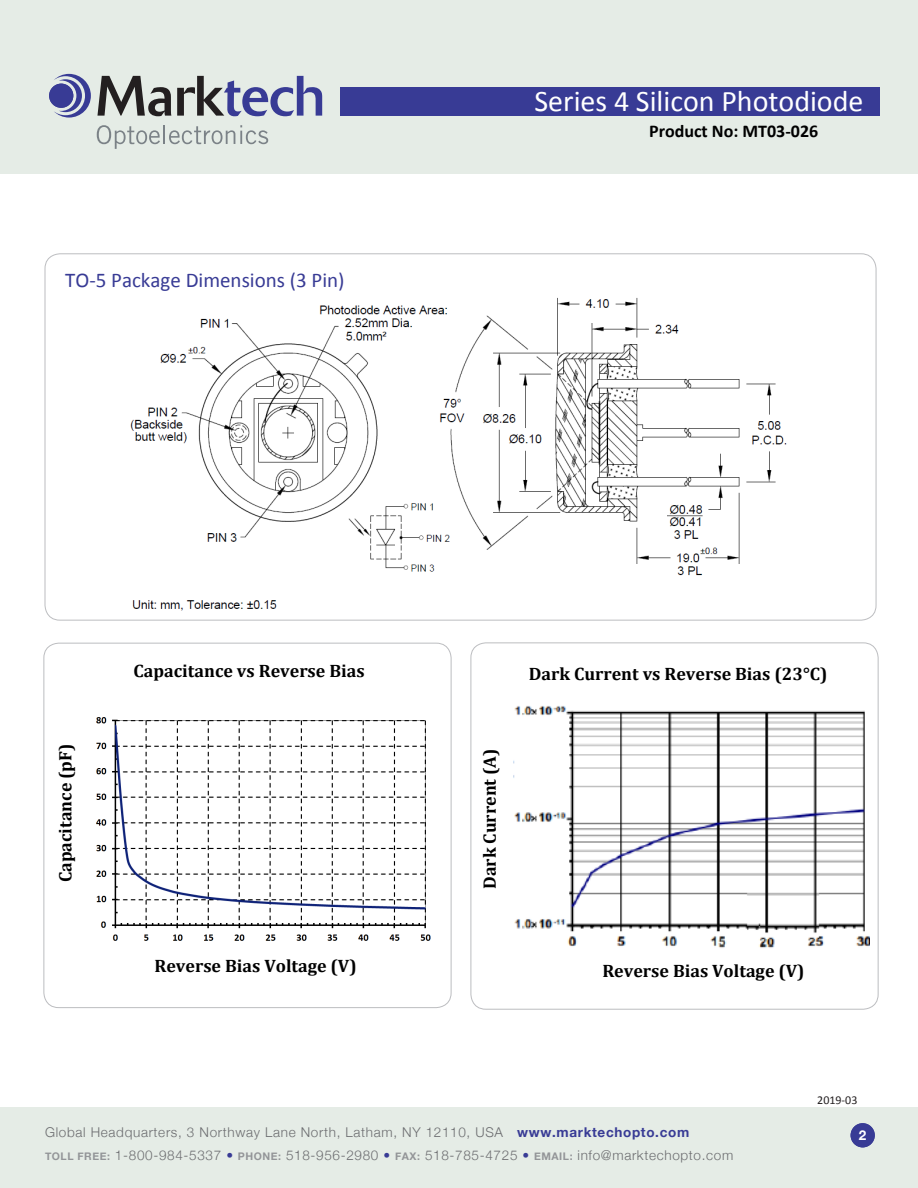
<style>
.page{position:relative;width:918px;height:1188px;background:#fff}
.page>*{position:absolute;margin:0;border:0;box-sizing:border-box;transform-origin:0 0}
.t1{font:30px "Calibri";color:#fff}
.t2{font:21px "Calibri";color:#383b95}
.t3{font:700 18px "Cambria";color:#000}
.t4{font:700 18px "Calibri";color:#000}
.t5{font:300 13.5px/22.5px "Helvetica Neue";letter-spacing:.05em;color:#6c6d70}
.t6{font:700 13.5px "Helvetica Neue";color:#fff}
.t7{font:12px "Calibri";color:#231f20}
.s1{font-weight:700;color:#383b95}
.s2{font-weight:700;font-size:10.5px;color:#939598}
.s3{color:#383b95}
</style>
<div class="page">
<div style="left:0;top:1107px;width:918px;height:81px;background:#e5ece6"></div>
<div style="left:0;top:0;width:918px;height:173px;background:#e5ece6"></div>
<div style="left:340px;top:87px;width:540px;height:29px;background:#383b95"></div>
<svg style="left:97px;top:125px;width:171px;height:24px"></svg>
<svg style="left:54px;top:74px;width:37px;height:44px"></svg>
<div style="left:49px;top:84px;width:24px;height:24px;background:#383b95;border-radius:50%"></div>
<svg style="left:97px;top:76px;width:74px;height:40px"></svg>
<svg style="left:177px;top:76px;width:145px;height:40px"></svg>
<div style="left:851px;top:1123px;width:24px;height:24px;background:#383b95;border-radius:50%"></div>
<img style="left:513px;top:706px;width:356px;height:242px">
<img style="left:130px;top:297px;width:657px;height:314px">
<img style="left:96px;top:717px;width:335px;height:224px">
<h2 class="t2" style="left:65px;top:265px;width:281px">TO-5 Package Dimensions (3 Pin)</h2>
<h1 class="t1" style="left:535px;top:80px;width:330px">Series 4 Silicon Photodiode</h1>
<h3 class="t4" style="left:649px;top:119px;width:171px">Product No: MT03-026</h3>
<h3 class="t3" style="left:53px;top:882px;width:140px;rotate:-90deg">Capacitance (pF)</h3>
<h3 class="t3" style="left:134px;top:658px;width:233px">Capacitance vs Reverse Bias</h3>
<h3 class="t3" style="left:154px;top:954px;width:204px">Reverse Bias Voltage (V)</h3>
<h3 class="t3" style="left:477px;top:889px;width:142px;rotate:-90deg">Dark Current (A)</h3>
<h3 class="t3" style="left:529px;top:661px;width:300px">Dark Current vs Reverse Bias (23°C)</h3>
<h3 class="t3" style="left:602px;top:958px;width:204px">Reverse Bias Voltage (V)</h3>
<p class="t7" style="left:817px;top:1091px;width:42px">2019-03</p>
<p class="t5" style="left:45px;top:1121px;width:690px">Global Headquarters, 3 Northway Lane North, Latham, NY 12110, USA <span class="s1">www.marktechopto.com<br></span><span class="s2">TOLL FREE:</span> 1-800-984-5337 <span class="s3">•</span> <span class="s2">PHONE:</span> 518-956-2980 <span class="s3">•</span> <span class="s2">FAX:</span> 518-785-4725 <span class="s3">•</span> <span class="s2">EMAIL:</span> info@marktechopto.com</p>
<p class="t6" style="left:859px;top:1127px;width:9px">2</p>
</div>
